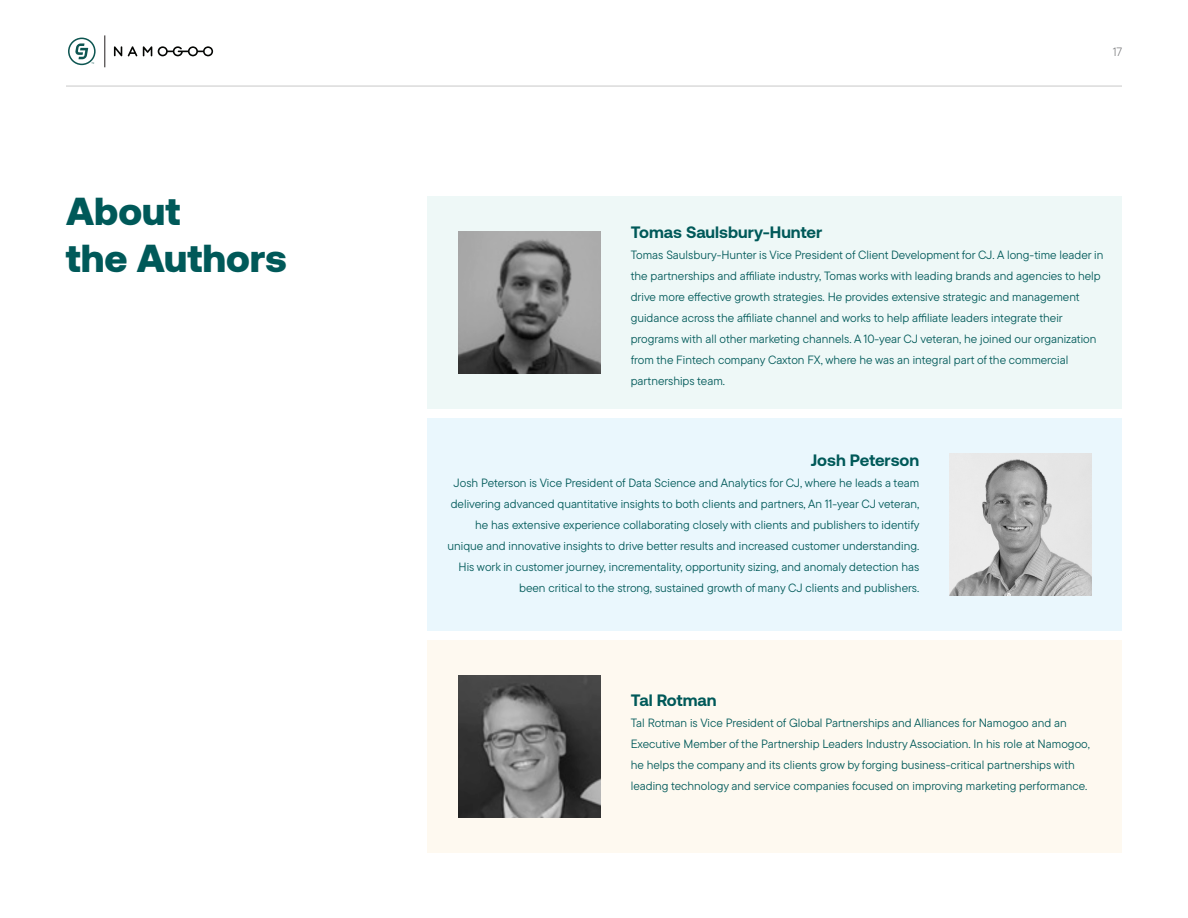
<style>
.page{position:relative;width:1188px;height:918px;background:#fff}
.page>*{position:absolute;margin:0;border:0;box-sizing:border-box;transform-origin:0 0}
.t1{font:900 39px "Aeonik";color:#005959}
.t2{font:700 16.5px "Aeonik";color:#005959}
.t3{font:12px/21px "TT Commons Pro";color:#005959}
.t4{font:300 12px "TT Commons Pro";color:#6c6d70}
</style>
<div class="page">
<svg style="left:68px;top:38px;width:28px;height:27px"></svg>
<hr style="left:104px;top:35px;width:1px;height:32px;background:#211d1e">
<svg style="left:158px;top:46px;width:55px;height:10px"></svg>
<svg style="left:128px;top:46px;width:9px;height:10px"></svg>
<svg style="left:143px;top:46px;width:9px;height:10px"></svg>
<svg style="left:114px;top:46px;width:8px;height:10px"></svg>
<hr style="left:66px;top:86px;width:1056px;height:1px;background:#231f20">
<div style="left:428px;top:196px;width:694px;height:213px;background:#eef8f7"></div>
<div style="left:428px;top:418px;width:694px;height:213px;background:#eaf7fd"></div>
<div style="left:428px;top:640px;width:694px;height:213px;background:#fef9f0"></div>
<img style="left:458px;top:231px;width:143px;height:143px">
<img style="left:949px;top:453px;width:143px;height:143px">
<img style="left:458px;top:675px;width:143px;height:143px">
<p class="t1" style="left:66px;top:188px;width:116px">About</p>
<p class="t1" style="left:66px;top:235px;width:222px">the Authors</p>
<p class="t4" style="left:1113px;top:43px;width:11px">17</p>
<p class="t2" style="left:631px;top:223px;width:193px">Tomas Saulsbury-Hunter</p>
<p class="t3" style="left:631px;top:245px;width:474px">Tomas Saulsbury-Hunter is Vice President of Client Development for CJ. A long-time leader in the partnerships and affiliate industry, Tomas works with leading brands and agencies to help drive more effective growth strategies. He provides extensive strategic and management guidance across the affiliate channel and works to help affiliate leaders integrate their programs with all other marketing channels. A 10-year CJ veteran, he joined our organization from the Fintech company Caxton FX, where he was an integral part of the commercial partnerships team.</p>
<p class="t2" style="left:811px;top:451px;width:110px">Josh Peterson</p>
<p class="t3" style="left:448px;top:473px;width:474px;text-align:right">Josh Peterson is Vice President of Data Science and Analytics for CJ, where he leads a team delivering advanced quantitative insights to both clients and partners, An 11-year CJ veteran, he has extensive experience collaborating closely with clients and publishers to identify unique and innovative insights to drive better results and increased customer understanding.<br>His work in customer journey, incrementality, opportunity sizing, and anomaly detection has been critical to the strong, sustained growth of many CJ clients and publishers.</p>
<p class="t2" style="left:631px;top:691px;width:87px">Tal Rotman</p>
<p class="t3" style="left:631px;top:713px;width:461px">Tal Rotman is Vice President of Global Partnerships and Alliances for Namogoo and an Executive Member of the Partnership Leaders Industry Association. In his role at Namogoo, he helps the company and its clients grow by forging business-critical partnerships with leading technology and service companies focused on improving marketing performance.</p>
</div>
